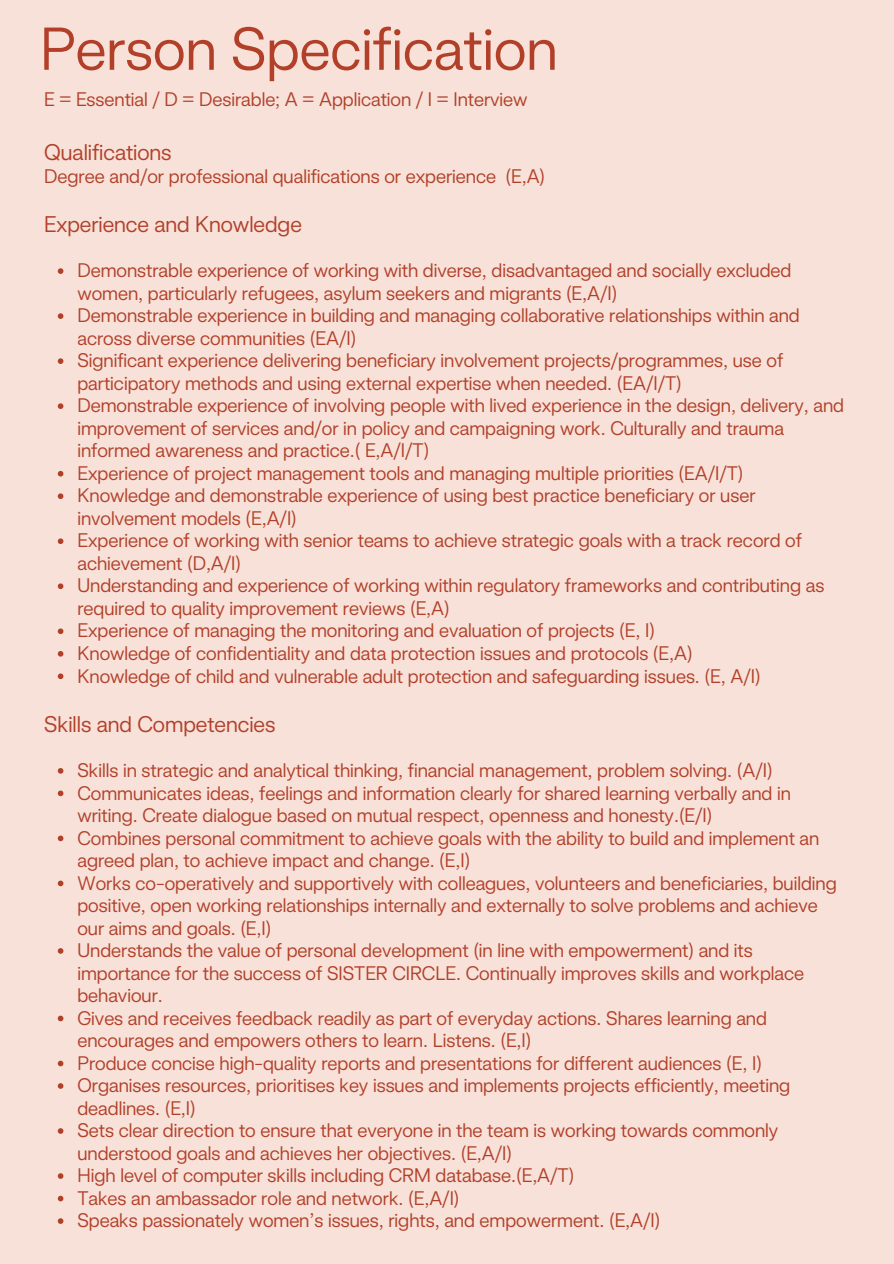
<style>
.page{position:relative;width:894px;height:1264px;background:#fff}
.page>*{position:absolute;margin:0;border:0;box-sizing:border-box;transform-origin:0 0}
.t1{font:60px "Universal Sans Display 330";color:#b24029}
.t2{font:22.5px "Universal Sans Display 330";color:#b24029}
.t3{font:19.5px/22.5px "Universal Sans Display 330";color:#b24029}
</style>
<div class="page">
<div style="left:0;top:0;width:893px;height:1263px;background:#f7e1d9"></div>
<svg style="left:58px;top:268px;width:5px;height:6px"></svg>
<svg style="left:58px;top:313px;width:5px;height:6px"></svg>
<svg style="left:58px;top:358px;width:5px;height:6px"></svg>
<svg style="left:58px;top:403px;width:5px;height:6px"></svg>
<svg style="left:58px;top:471px;width:5px;height:5px"></svg>
<svg style="left:58px;top:493px;width:5px;height:6px"></svg>
<svg style="left:58px;top:538px;width:5px;height:6px"></svg>
<svg style="left:58px;top:583px;width:5px;height:6px"></svg>
<svg style="left:58px;top:628px;width:5px;height:6px"></svg>
<svg style="left:58px;top:651px;width:5px;height:5px"></svg>
<svg style="left:58px;top:673px;width:5px;height:6px"></svg>
<svg style="left:58px;top:768px;width:5px;height:5px"></svg>
<svg style="left:58px;top:790px;width:5px;height:6px"></svg>
<svg style="left:58px;top:835px;width:5px;height:6px"></svg>
<svg style="left:58px;top:880px;width:5px;height:6px"></svg>
<svg style="left:58px;top:948px;width:5px;height:5px"></svg>
<svg style="left:58px;top:1015px;width:5px;height:6px"></svg>
<svg style="left:58px;top:1060px;width:5px;height:6px"></svg>
<svg style="left:58px;top:1083px;width:5px;height:5px"></svg>
<svg style="left:58px;top:1128px;width:5px;height:5px"></svg>
<svg style="left:58px;top:1173px;width:5px;height:5px"></svg>
<svg style="left:58px;top:1195px;width:5px;height:6px"></svg>
<svg style="left:58px;top:1218px;width:5px;height:5px"></svg>
<p class="t1" style="left:40px;top:13px;width:519px">Person Specification</p>
<h1 class="t3" style="left:44px;top:88px;width:484px">E = Essential / D = Desirable; A = Application / I = Interview</h1>
<p class="t2" style="left:44px;top:139px;width:129px">Qualifications</p>
<p class="t3" style="left:44px;top:164px;width:502px">Degree and/or professional qualifications or experience (E,A)</p>
<p class="t2" style="left:44px;top:211px;width:259px">Experience and Knowledge</p>
<h2 class="t3" style="left:77px;top:259px;width:715px">Demonstrable experience of working with diverse, disadvantaged and socially excluded women, particularly refugees, asylum seekers and migrants (E,A/I)</h2>
<p class="t3" style="left:77px;top:304px;width:723px">Demonstrable experience in building and managing collaborative relationships within and across diverse communities (EA/I)</p>
<p class="t3" style="left:77px;top:349px;width:707px">Significant experience delivering beneficiary involvement projects/programmes, use of participatory methods and using external expertise when needed. (EA/I/T)</p>
<p class="t3" style="left:77px;top:394px;width:767px">Demonstrable experience of involving people with lived experience in the design, delivery, and improvement of services and/or in policy and campaigning work. Culturally and trauma informed awareness and practice.( E,A/I/T)</p>
<p class="t3" style="left:77px;top:461px;width:667px">Experience of project management tools and managing multiple priorities (EA/I/T)</p>
<p class="t3" style="left:77px;top:484px;width:679px">Knowledge and demonstrable experience of using best practice beneficiary or user involvement models (E,A/I)</p>
<p class="t3" style="left:77px;top:529px;width:725px">Experience of working with senior teams to achieve strategic goals with a track record of achievement (D,A/I)</p>
<p class="t3" style="left:77px;top:574px;width:748px">Understanding and experience of working within regulatory frameworks and contributing as required to quality improvement reviews (E,A)</p>
<p class="t3" style="left:77px;top:619px;width:579px">Experience of managing the monitoring and evaluation of projects (E, I)</p>
<p class="t3" style="left:77px;top:641px;width:616px">Knowledge of confidentiality and data protection issues and protocols (E,A)</p>
<p class="t3" style="left:77px;top:664px;width:684px">Knowledge of child and vulnerable adult protection and safeguarding issues. (E, A/I)</p>
<p class="t2" style="left:44px;top:710px;width:232px">Skills and Competencies</p>
<h2 class="t3" style="left:77px;top:758px;width:696px">Skills in strategic and analytical thinking, financial management, problem solving. (A/I)</h2>
<p class="t3" style="left:77px;top:781px;width:714px">Communicates ideas, feelings and information clearly for shared learning verbally and in writing. Create dialogue based on mutual respect, openness and honesty.(E/I)</p>
<p class="t3" style="left:77px;top:826px;width:743px">Combines personal commitment to achieve goals with the ability to build and implement an agreed plan, to achieve impact and change. (E,I)</p>
<p class="t3" style="left:77px;top:871px;width:760px">Works co-operatively and supportively with colleagues, volunteers and beneficiaries, building positive, open working relationships internally and externally to solve problems and achieve our aims and goals. (E,I)</p>
<p class="t3" style="left:77px;top:938px;width:728px">Understands the value of personal development (in line with empowerment) and its importance for the success of SISTER CIRCLE. Continually improves skills and workplace behaviour.</p>
<p class="t3" style="left:77px;top:1006px;width:690px">Gives and receives feedback readily as part of everyday actions. Shares learning and encourages and empowers others to learn. Listens. (E,I)</p>
<p class="t3" style="left:77px;top:1051px;width:685px">Produce concise high-quality reports and presentations for different audiences (E, I)</p>
<p class="t3" style="left:77px;top:1073px;width:714px">Organises resources, prioritises key issues and implements projects efficiently, meeting deadlines. (E,I)</p>
<p class="t3" style="left:77px;top:1118px;width:702px">Sets clear direction to ensure that everyone in the team is working towards commonly understood goals and achieves her objectives. (E,A/I)</p>
<p class="t3" style="left:77px;top:1163px;width:498px">High level of computer skills including CRM database.(E,A/T)</p>
<p class="t3" style="left:77px;top:1186px;width:383px">Takes an ambassador role and network. (E,A/I)</p>
<p class="t3" style="left:77px;top:1208px;width:584px">Speaks passionately women’s issues, rights, and empowerment. (E,A/I)</p>
</div>
